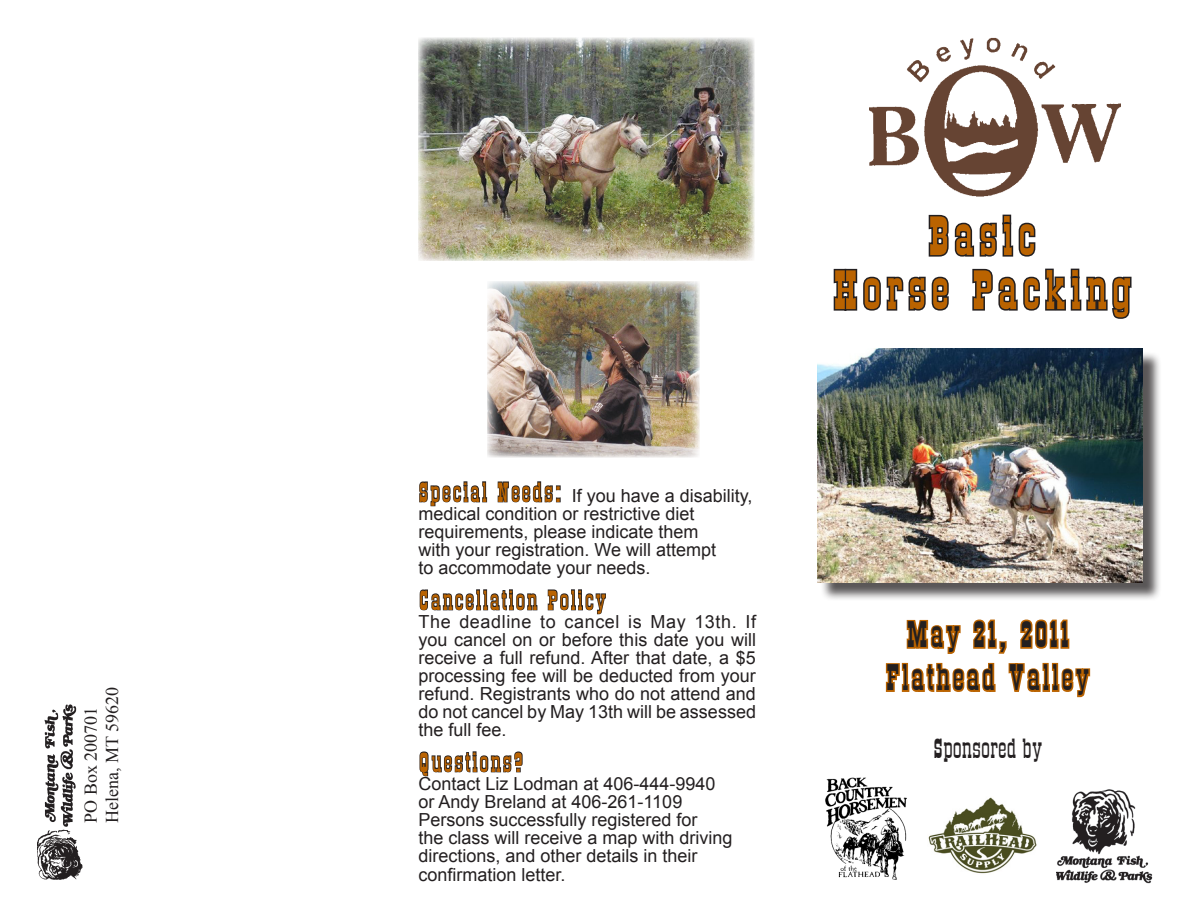
<style>
.page{position:relative;width:1188px;height:918px;background:#fff}
.page>*{position:absolute;margin:0;border:0;box-sizing:border-box;transform-origin:0 0}
.t1{font:54px "Stagecoach Bold SWFTE";letter-spacing:.1em;color:#ba6300}
.t2{font:36px "Stagecoach Regular SWFTE";letter-spacing:.075em;color:#231f20}
.Pa2{font:27px "Stagecoach Regular SWFTE";letter-spacing:.075em;color:#ba6300}
.t3{font:27px "Stagecoach Regular SWFTE";color:#231f20}
.Pa2-2{font:27px "Stagecoach Regular SWFTE";letter-spacing:.075em;color:#bb6403}
.Pa3{font:18px/18px "Arial";color:#231f20}
.Body_Text{font:18px/19.5px "Arial";color:#231f20}
.t4{font:18px "Times New Roman";color:#231f20}
.s1{font-family:"Stagecoach Regular SWFTE";font-size:27px;color:#ba6300}
</style>
<div class="page">
<svg style="left:928px;top:214px;width:108px;height:43px"></svg>
<svg style="left:833px;top:268px;width:116px;height:43px"></svg>
<svg style="left:972px;top:268px;width:160px;height:51px"></svg>
<svg style="left:419px;top:481px;width:69px;height:26px"></svg>
<svg style="left:497px;top:481px;width:64px;height:22px"></svg>
<svg style="left:419px;top:589px;width:119px;height:22px"></svg>
<svg style="left:547px;top:589px;width:59px;height:26px"></svg>
<svg style="left:419px;top:751px;width:104px;height:26px"></svg>
<img style="left:37px;top:705px;width:45px;height:175px">
<img style="left:1056px;top:789px;width:97px;height:95px">
<img style="left:825px;top:777px;width:82px;height:103px">
<div style="left:820px;top:351px;width:341px;height:250px;background:#231f20;opacity:.75"></div>
<img style="left:818px;top:349px;width:325px;height:234px">
<img style="left:418px;top:38px;width:337px;height:223px">
<img style="left:487px;top:281px;width:213px;height:176px">
<svg style="left:885px;top:619px;width:206px;height:79px"></svg>
<img style="left:928px;top:797px;width:109px;height:77px">
<img style="left:869px;top:38px;width:252px;height:158px">
<p class="t4" style="left:79px;top:823px;width:118px;rotate:-90deg">PO Box 200701</p>
<p class="t4" style="left:100px;top:823px;width:138px;rotate:-90deg">Helena, MT 59620</p>
<p class="Pa3" style="left:418px;top:486px;width:336px"><span class="s1">Special Needs:</span> If you have a disability, medical condition or restrictive diet requirements, please indicate them</p>
<p class="Pa3" style="left:418px;top:540px;width:299px">with your registration. We will attempt</p>
<p class="Pa3" style="left:418px;top:558px;width:234px">to accommodate your needs.</p>
<p class="Pa2" style="left:418px;top:585px;width:189px">Cancellation Policy</p>
<p class="Pa3" style="left:418px;top:612px;width:339px;text-align:justify">The deadline to cancel is May 13th. If you cancel on or before this date you will receive a full refund. After that date, a $5 processing fee will be deducted from your refund. Registrants who do not attend and do not cancel by May 13th will be assessed the full fee.</p>
<p class="Pa2-2" style="left:418px;top:747px;width:106px">Questions?</p>
<p class="Pa3" style="left:418px;top:774px;width:299px">Contact Liz Lodman at 406-444-9940</p>
<p class="Pa3" style="left:418px;top:792px;width:265px">or Andy Breland at 406-261-1109</p>
<p class="Pa3" style="left:418px;top:810px;width:281px">Persons successfully registered for</p>
<p class="Pa3" style="left:418px;top:828px;width:316px">the class will receive a map with driving</p>
<p class="Body_Text" style="left:418px;top:846px;width:281px">directions, and other details in their confirmation letter.</p>
<p class="t1" style="left:928px;top:207px;width:109px">Basic</p>
<p class="t1" style="left:833px;top:261px;width:298px">Horse Packing</p>
<p class="t2" style="left:907px;top:615px;width:164px">May 21, 2011</p>
<p class="t2" style="left:886px;top:658px;width:205px">Flathead Valley</p>
<p class="t3" style="left:933px;top:734px;width:110px">Sponsored by</p>
</div>
